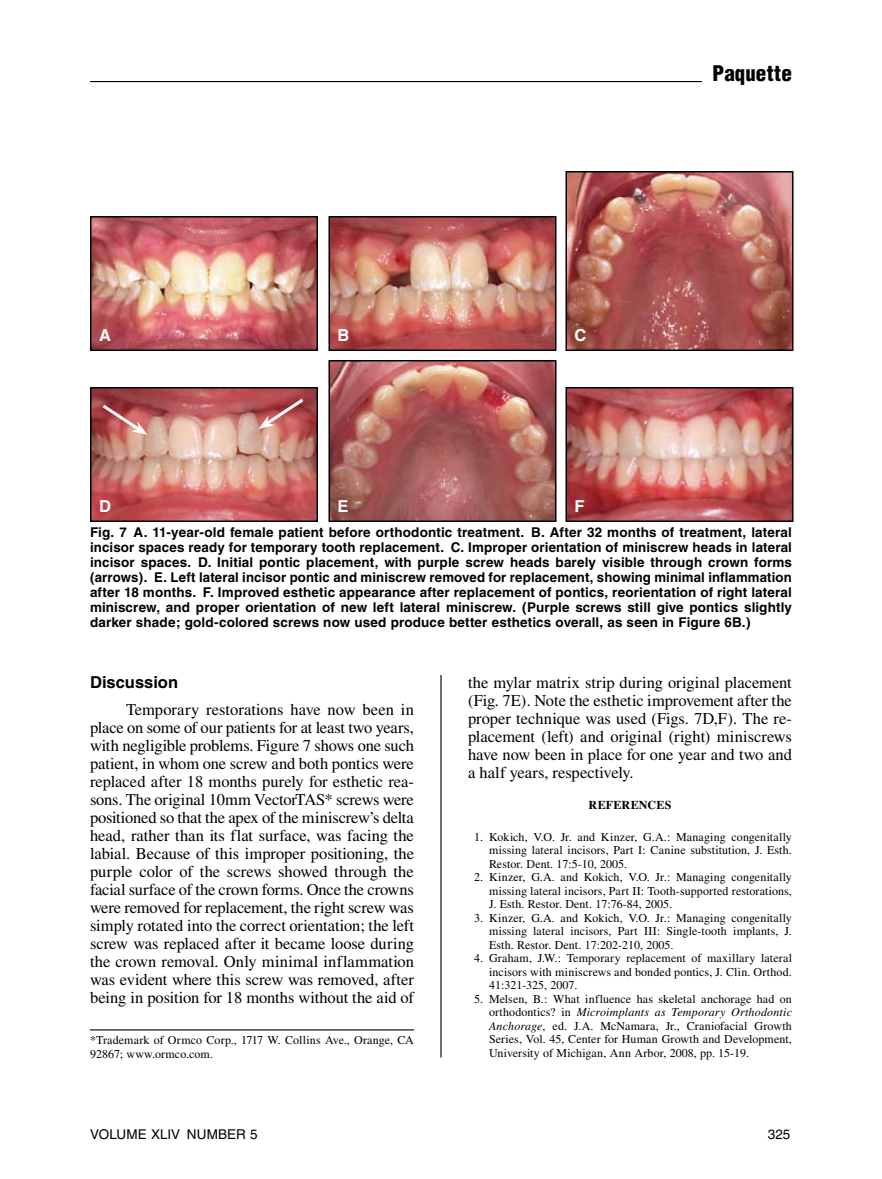
<style>
.page{position:relative;width:882px;height:1179px;background:#fff}
.page>*{position:absolute;margin:0;border:0;box-sizing:border-box;transform-origin:0 0}
.t1{font:900 condensed 21px "Helvetica";letter-spacing:.005em;color:#000}
.t2{font:16.5px/18px "Times";letter-spacing:-.005em;color:#000;text-align:justify}
.t3{font:700 16.5px "Helvetica";color:#000}
.t4{font:700 16.5px "Helvetica";color:#fff}
.t5{font:700 13.5px/15px "Helvetica";letter-spacing:.01em;color:#000;text-align:justify}
.t6{font:13.5px "Helvetica";letter-spacing:.005em;color:#000}
.t7{font:12px/13.5px "Times";letter-spacing:.005em;color:#000;text-align:justify}
.t8{font:700 12px "Times";letter-spacing:.015em;color:#000}
.s1{font-style:italic}
</style>
<div class="page">
<hr style="left:440px;top:662px;width:2px;height:396px;background:#000">
<hr style="left:90px;top:81px;width:612px;height:1px;background:#000">
<hr style="left:90px;top:1029px;width:324px;height:1px;background:#000">
<img style="left:331px;top:363px;width:222px;height:156px">
<div style="left:328px;top:360px;width:228px;height:162px;border:2px solid #000"></div>
<img style="left:331px;top:219px;width:222px;height:129px">
<div style="left:328px;top:216px;width:228px;height:135px;border:2px solid #000"></div>
<img style="left:569px;top:390px;width:222px;height:129px">
<div style="left:566px;top:387px;width:228px;height:135px;border:2px solid #000"></div>
<img style="left:569px;top:174px;width:222px;height:174px">
<div style="left:566px;top:171px;width:228px;height:180px;border:2px solid #000"></div>
<img style="left:93px;top:390px;width:222px;height:129px">
<div style="left:90px;top:387px;width:228px;height:135px;border:2px solid #000"></div>
<img style="left:93px;top:219px;width:222px;height:129px">
<div style="left:90px;top:216px;width:228px;height:135px;border:2px solid #000"></div>
<svg style="left:99px;top:402px;width:48px;height:33px;background:#b96363"></svg>
<svg style="left:258px;top:396px;width:49px;height:33px;background:#bb6263"></svg>
<p class="t4" style="left:99px;top:325px;width:13px">A</p>
<p class="t4" style="left:99px;top:496px;width:13px">D</p>
<p class="t4" style="left:338px;top:325px;width:13px">B</p>
<p class="t4" style="left:338px;top:496px;width:13px">E</p>
<p class="t4" style="left:575px;top:325px;width:13px">C</p>
<p class="t4" style="left:575px;top:496px;width:12px">F</p>
<p class="t1" style="left:713px;top:60px;width:81px">Paquette</p>
<p class="t5" style="left:90px;top:524px;width:704px">Fig. 7 A. 11-year-old female patient before orthodontic treatment. B. After 32 months of treatment, lateral incisor spaces ready for temporary tooth replacement. C. Improper orientation of miniscrew heads in lateral incisor spaces. D. Initial pontic placement, with purple screw heads barely visible through crown forms (arrows). E. Left lateral incisor pontic and miniscrew removed for replacement, showing minimal inflammation after 18 months. F. Improved esthetic appearance after replacement of pontics, reorientation of right lateral miniscrew, and proper orientation of new left lateral miniscrew. (Purple screws still give pontics slightly darker shade; gold-colored screws now used produce better esthetics overall, as seen in Figure 6B.)</p>
<p class="t3" style="left:90px;top:672px;width:90px">Discussion</p>
<p class="t2" style="left:90px;top:700px;width:326px;text-indent:36px">Temporary restorations have now been in place on some of our patients for at least two years, with negligible problems. Figure 7 shows one such patient, in whom one screw and both pontics were replaced after 18 months purely for esthetic rea&shy;sons. The original 10mm VectorTAS* screws were positioned so that the apex of the miniscrew’s delta head, rather than its flat surface, was facing the labial. Because of this improper positioning, the purple color of the screws showed through the facial surface of the crown forms. Once the crowns were removed for replacement, the right screw was simply rotated into the correct orientation; the left screw was replaced after it became loose during the crown removal. Only minimal inflammation was evident where this screw was removed, after being in position for 18 months without the aid of</p>
<p class="t7" style="left:90px;top:1033px;width:325px">*Trademark of Ormco Corp., 1717 W. Collins Ave., Orange, CA<br>92867; www.ormco.com.</p>
<p class="t2" style="left:468px;top:673px;width:325px;text-align:left">the mylar matrix strip during original placement (Fig. 7E). Note the esthetic improvement after the proper technique was used (Figs. 7D,F). The re-- placement (left) and original (right) miniscrews have now been in place for one year and two and a half years, respectively.</p>
<p class="t8" style="left:589px;top:798px;width:84px">REFERENCES</p>
<p class="t7" style="left:489px;top:830px;width:304px;text-indent:-15px">1. Kokich, V.O. Jr. and Kinzer, G.A.: Managing congenitally missing lateral incisors, Part I: Canine substitution, J. Esth.<br>Restor. Dent. 17:5-10, 2005.</p>
<p class="t7" style="left:489px;top:871px;width:304px;text-indent:-15px">2. Kinzer, G.A. and Kokich, V.O. Jr.: Managing congenitally missing lateral incisors, Part II: Tooth-supported restorations, J. Esth. Restor. Dent. 17:76-84, 2005.</p>
<p class="t7" style="left:489px;top:911px;width:304px;text-indent:-15px">3. Kinzer, G.A. and Kokich, V.O. Jr.: Managing congenitally missing lateral incisors, Part III: Single-tooth implants, J.<br>Esth. Restor. Dent. 17:202-210, 2005.</p>
<p class="t7" style="left:489px;top:952px;width:305px;text-indent:-15px">4. Graham, J.W.: Temporary replacement of maxillary lateral incisors with miniscrews and bonded pontics, J. Clin. Orthod.<br>41:321-325, 2007.</p>
<p class="t7" style="left:489px;top:992px;width:304px;text-indent:-15px">5. Melsen, B.: What influence has skeletal anchorage had on orthodontics? in <span class="s1">Microimplants as Temporary Orthodontic Anchorage</span>, ed. J.A. McNamara, Jr., Craniofacial Growth Series, Vol. 45, Center for Human Growth and Development, University of Michigan, Ann Arbor, 2008, pp. 15-19.</p>
<p class="t6" style="left:90px;top:1126px;width:169px">VOLUME XLIV NUMBER 5</p>
<p class="t6" style="left:768px;top:1126px;width:24px">325</p>
</div>
